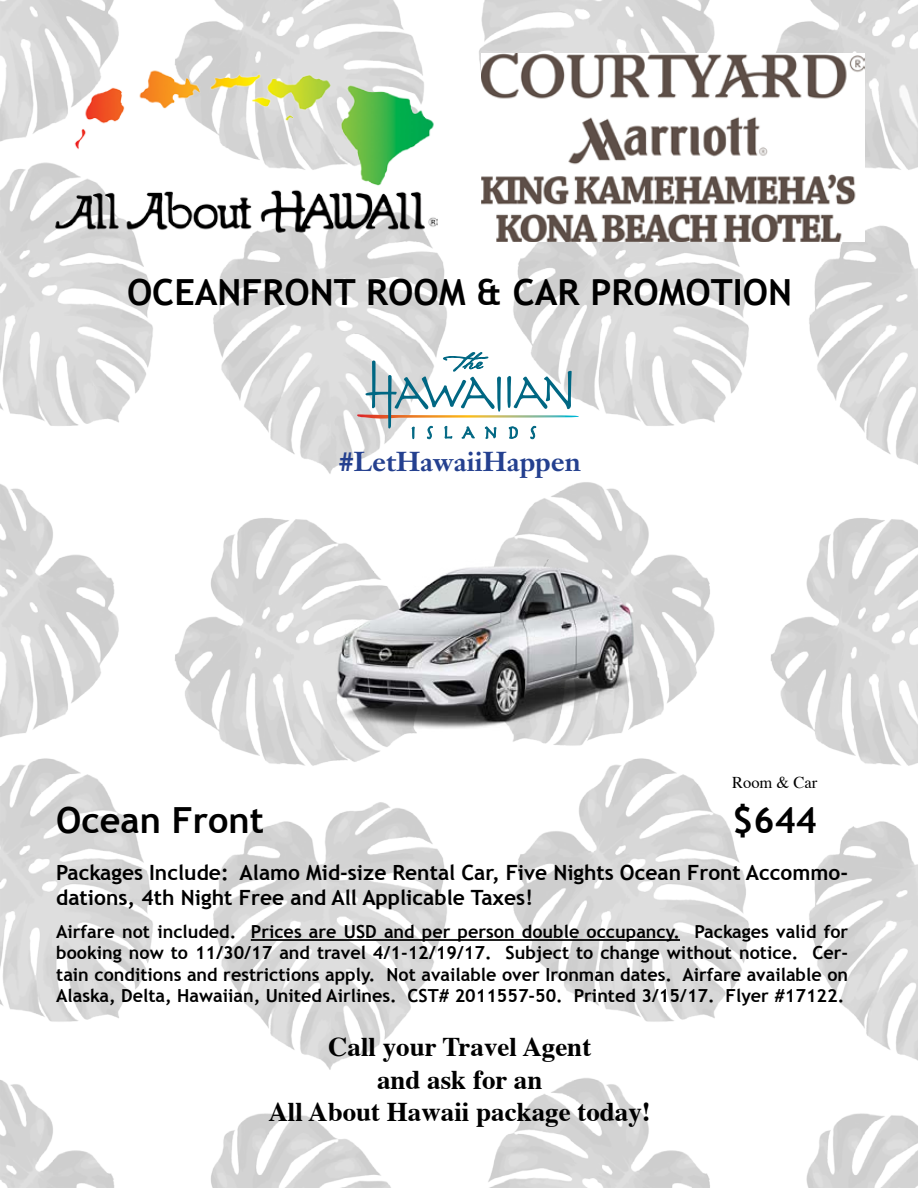
<style>
.page{position:relative;width:918px;height:1188px;background:#fff}
.page>*{position:absolute;margin:0;border:0;box-sizing:border-box;transform-origin:0 0}
.t1{font:700 36px "Trebuchet MS";color:#000}
.t2{font:700 27px/32.4px "Times";color:#000;text-align:center}
.t3{font:700 27px "Janson Text";color:#24408f}
.t4{font:700 21px/25.2px "Trebuchet MS";color:#000}
.t5{font:700 18px/21.6px "Trebuchet MS";color:#000;text-align:justify}
.t6{font:16.5px "Times";color:#000}
</style>
<div class="page">
<img style="left:1px;top:0;width:917px;height:1187px">
<hr style="left:251px;top:939px;width:429px;height:2px;background:#000">
<svg style="left:357px;top:352px;width:222px;height:87px"></svg>
<img style="left:481px;top:53px;width:384px;height:188px">
<img style="left:55px;top:67px;width:382px;height:167px">
<img style="left:319px;top:534px;width:333px;height:221px">
<h1 class="t1" style="left:127px;top:270px;width:667px">OCEANFRONT ROOM &amp; CAR PROMOTION</h1>
<h2 class="t3" style="left:339px;top:444px;width:243px">#LetHawaiiHappen</h2>
<p class="t6" style="left:732px;top:767px;width:87px">Room &amp; Car</p>
<h1 class="t1" style="left:56px;top:798px;width:209px">Ocean Front</h1>
<h1 class="t1" style="left:733px;top:798px;width:86px">$644</h1>
<p class="t4" style="left:56px;top:860px;width:793px">Packages Include: Alamo Mid-size Rental Car, Five Nights Ocean Front Accommo&shy;dations, 4th Night Free and All Applicable Taxes!</p>
<p class="t5" style="left:56px;top:921px;width:794px">Airfare not included. Prices are USD and per person double occupancy. Packages valid for booking now to 11/30/17 and travel 4/1-12/19/17. Subject to change without notice. Cer&shy;tain conditions and restrictions apply. Not available over Ironman dates. Airfare available on Alaska, Delta, Hawaiian, United Airlines. CST# 2011557-50. Printed 3/15/17. Flyer #17122.</p>
<h2 class="t2" style="left:268px;top:1028px;width:384px">Call your Travel Agent<br>and ask for an<br>All About Hawaii package today!</h2>
</div>
